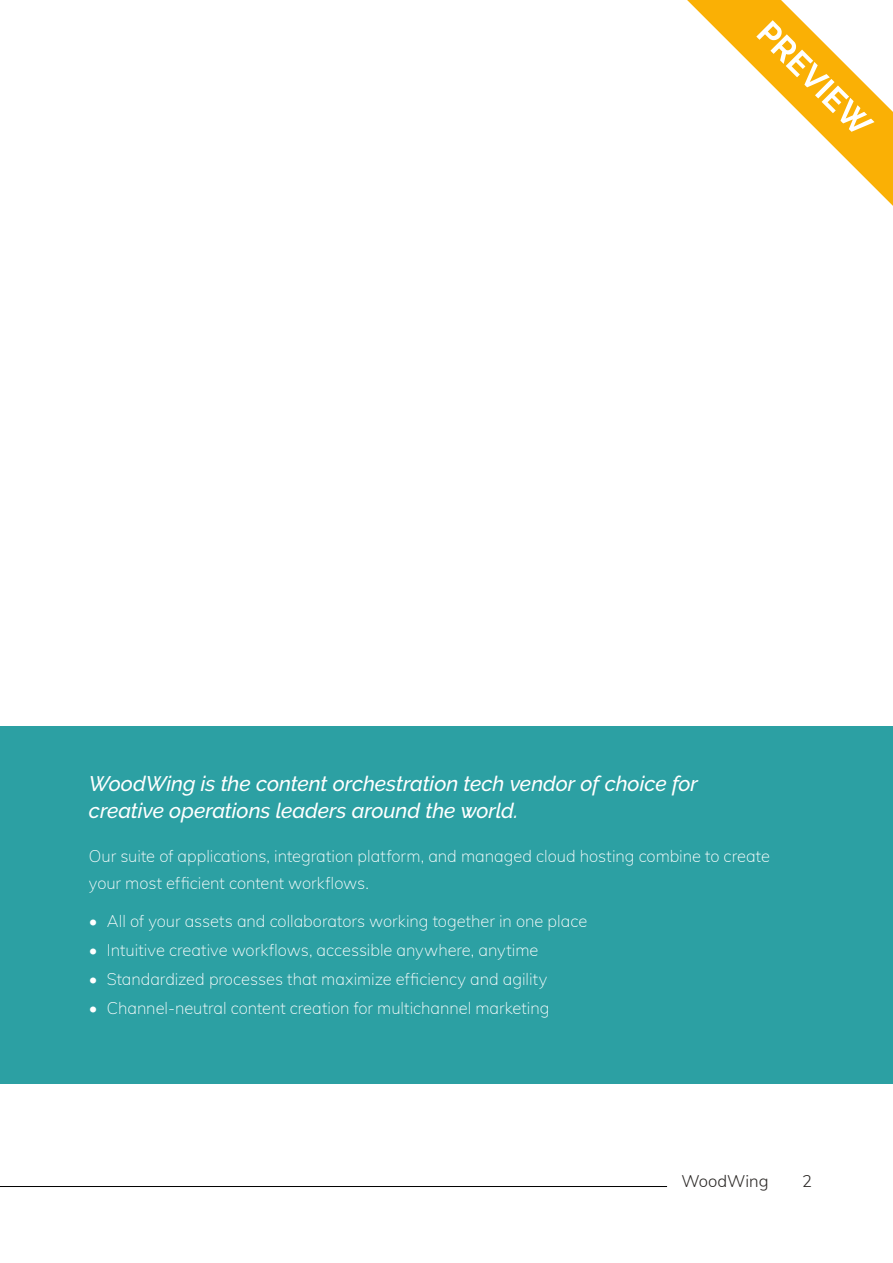
<style>
.page{position:relative;width:893px;height:1263px;background:#fff}
.page>*{position:absolute;margin:0;border:0;box-sizing:border-box;transform-origin:0 0}
.t1{font:italic 500 21px/27px "Raleway";letter-spacing:-.005em;color:#fff}
.t2{font:200 16.5px/27px "Muli";color:#fff}
.t3{font:300 16.5px "Muli";color:#2a2725}
</style>
<div class="page">
<hr style="left:0;top:1186px;width:667px;height:1px;background:#000">
<div style="left:0;top:726px;width:893px;height:358px;background:#2ca0a3"></div>
<svg style="left:687px;top:0;width:206px;height:206px"></svg>
<p class="t1" style="left:89px;top:770px;width:611px">WoodWing is the content orchestration tech vendor of choice for creative operations leaders around the world.</p>
<p class="t2" style="left:89px;top:841px;width:682px">Our suite of applications, integration platform, and managed cloud hosting combine to create your most efficient content workflows.</p>
<p class="t2" style="left:89px;top:906px;width:500px">• All of your assets and collaborators working together in one place</p>
<p class="t2" style="left:89px;top:935px;width:451px">• Intuitive creative workflows, accessible anywhere, anytime</p>
<p class="t2" style="left:89px;top:964px;width:460px">• Standardized processes that maximize efficiency and agility</p>
<p class="t2" style="left:89px;top:993px;width:462px">• Channel-neutral content creation for multichannel marketing</p>
<p class="t3" style="left:682px;top:1169px;width:89px">WoodWing</p>
<p class="t3" style="left:802px;top:1169px;width:11px">2</p>
</div>
